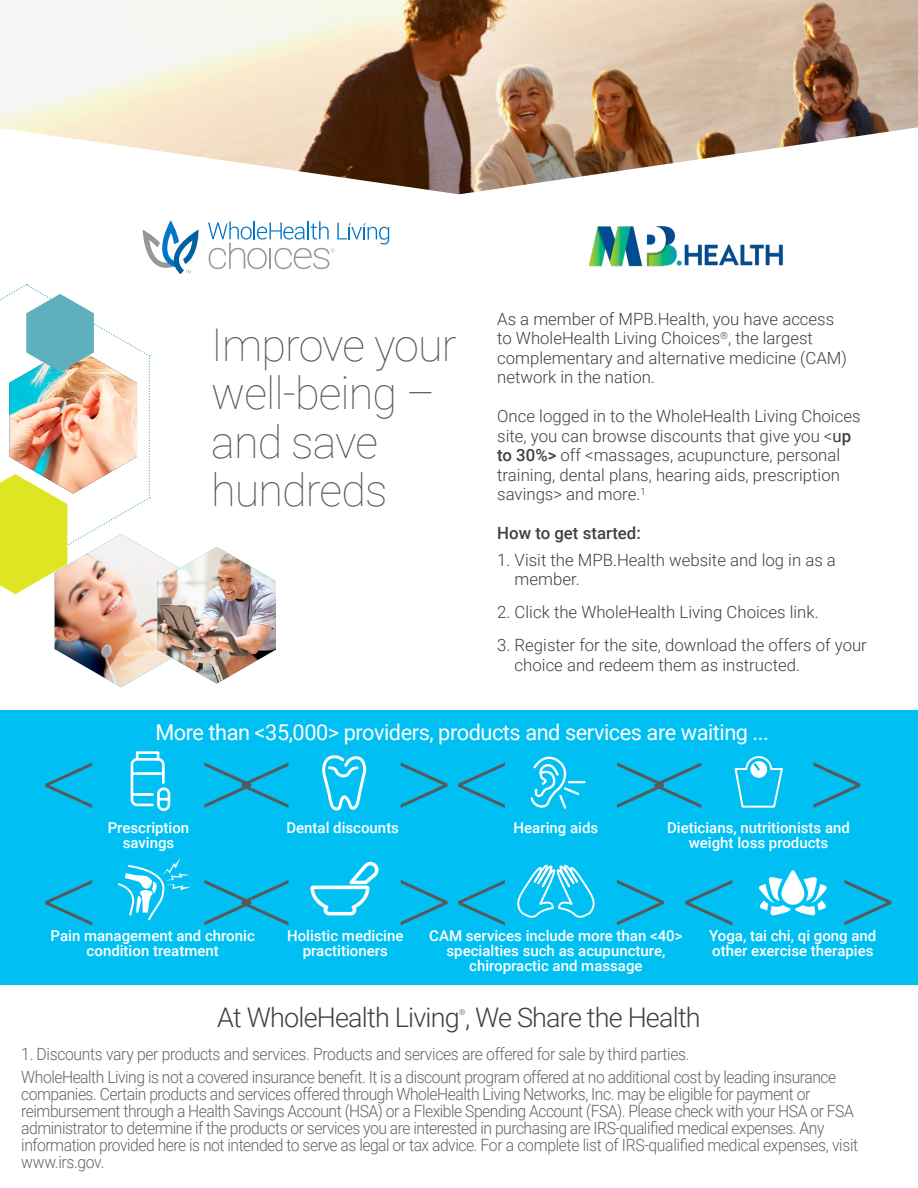
<style>
.page{position:relative;width:918px;height:1188px;background:#fff}
.page>*{position:absolute;margin:0;border:0;box-sizing:border-box;transform-origin:0 0}
.t1{font:100 115.35px "Roboto";color:#58595b}
.t2{font:100 45.15px/48.2px "Roboto";letter-spacing:-.02em;color:#58595b}
.t3{font:300 27px "Roboto";letter-spacing:-.03em;color:#414042}
.t4{font:21.9px "Roboto";letter-spacing:-.02em;color:#fff}
.t5{font:300 16.8px/16.8px "Roboto";letter-spacing:-.03em;color:#636466;scale:.93 1}
.t6{font:300 16.8px/19.5px "Roboto";color:#414042}
.t7{font:500 16.8px "Roboto";color:#414042}
.t8{font:500 15px/15px "Roboto";color:#fff;text-align:center}
.t9{font:300 7.8px "Roboto";color:#414042}
.s1{font-weight:400}
.s2{font-weight:500}
</style>
<div class="page">
<img style="left:0;top:0;width:918px;height:194px">
<img style="left:0;top:284px;width:276px;height:403px">
<svg style="left:208px;top:221px;width:181px;height:48px"></svg>
<svg style="left:143px;top:220px;width:56px;height:53px"></svg>
<img style="left:589px;top:226px;width:194px;height:41px">
<div style="left:0;top:710px;width:918px;height:275px;background:#00c0f3"></div>
<svg style="left:734px;top:756px;width:49px;height:52px"></svg>
<svg style="left:310px;top:861px;width:69px;height:55px"></svg>
<svg style="left:118px;top:858px;width:73px;height:63px"></svg>
<svg style="left:131px;top:751px;width:39px;height:60px"></svg>
<svg style="left:759px;top:870px;width:68px;height:46px"></svg>
<svg style="left:517px;top:865px;width:78px;height:53px"></svg>
<svg style="left:322px;top:755px;width:45px;height:56px"></svg>
<svg style="left:530px;top:756px;width:56px;height:53px"></svg>
<h2 class="t2" style="left:211px;top:319px;width:247px">Improve your well-being – and save hundreds</h2>
<p class="t6" style="left:497px;top:309px;width:351px">As a member of MPB.Health, you have access to WholeHealth Living Choices ,<sup>®</sup> the largest complementary and alternative medicine (CAM( network in the nation.</p>
<p class="t6" style="left:497px;top:406px;width:365px">Once logged in to the WholeHealth Living Choices site, you can browse discounts that give you &lt;<span class="s1">u</span><span class="s2">p to 30%&gt;</span> off &lt;massages, acupuncture, personal training, dental plans, hearing aids, prescription savings&gt; and more.<sup>1</sup></p>
<p class="t7" style="left:497px;top:522px;width:145px">How to get started:</p>
<p class="t6" style="left:515px;top:549px;width:323px;text-indent:-17px">1. Visit the MPB.Health website and log in as a member.</p>
<p class="t6" style="left:497px;top:602px;width:323px">2. Click the WholeHealth Living Choices link.</p>
<p class="t6" style="left:515px;top:635px;width:354px;text-indent:-17px">3. Register for the site, download the offers of your choice and redeem them as instructed.</p>
<h3 class="t4" style="left:155px;top:716px;width:615px">More than &lt;35,000&gt; providers, products and services are waiting ...</h3>
<h1 class="t1" style="left:41px;top:701px;width:631px">&lt; &gt;&lt; &gt;&lt; &gt;</h1>
<p class="t8" style="left:286px;top:820px;width:114px">Dental discounts</p>
<h1 class="t1" style="left:807px;top:701px;width:61px">&lt;</h1>
<h1 class="t1" style="left:650px;top:701px;width:61px">&gt;</h1>
<p class="t8" style="left:514px;top:820px;width:86px">Hearing aids</p>
<p class="t8" style="left:667px;top:820px;width:184px">Dieticians, nutritionists and weight loss products</p>
<p class="t8" style="left:108px;top:820px;width:83px">Prescription savings</p>
<h1 class="t1" style="left:41px;top:818px;width:61px">&gt;</h1>
<h1 class="t1" style="left:198px;top:818px;width:100px">&gt;&lt;</h1>
<h1 class="t1" style="left:394px;top:818px;width:120px">&gt;&lt;</h1>
<h1 class="t1" style="left:611px;top:818px;width:131px">&lt;&gt;</h1>
<h1 class="t1" style="left:838px;top:818px;width:61px">&lt;</h1>
<p class="t8" style="left:51px;top:928px;width:206px">Pain management and chronic condition treatment</p>
<p class="t8" style="left:287px;top:928px;width:118px">Holistic medicine practitioners</p>
<p class="t8" style="left:429px;top:928px;width:255px">CAM services include more than &gt;40&lt; specialties such as acupuncture, chiropractic and massage</p>
<p class="t8" style="left:709px;top:928px;width:169px;text-align:left">Yoga, tai chi, qi gong and other exercise therapies</p>
<h3 class="t3" style="left:217px;top:998px;width:485px">At WholeHealth Living , We Share the Health</h3>
<p class="t9" style="left:459px;top:1007px;width:8px">R</p>
<p class="t5" style="left:21px;top:1041px;width:878px;line-height:23.7px">1. Discounts vary per products and services. Products and services are offered for sale by third parties.<br>WholeHealth Living is not a covered insurance benefit isIt. a discount program offered at no additional cost by leading insurance</p>
<p class="t5" style="left:21px;top:1085px;width:902px">companies. Certain products and services offered through WholeHealth Living Networks, Inc. may be eligible for payment or reimbursement through a Health Savings Account (HSA) or a Flexible Spending Account (FSA .) Please check with your HSA or FSA administrator to determine if the products or services you are interested in purchasing are IRS-qualified medical expenses. Any information provided here is not intended to serve as legal or tax advice. For a complete list of IRS-qualified medical expenses, visit www.irs.gov.</p>
</div>
